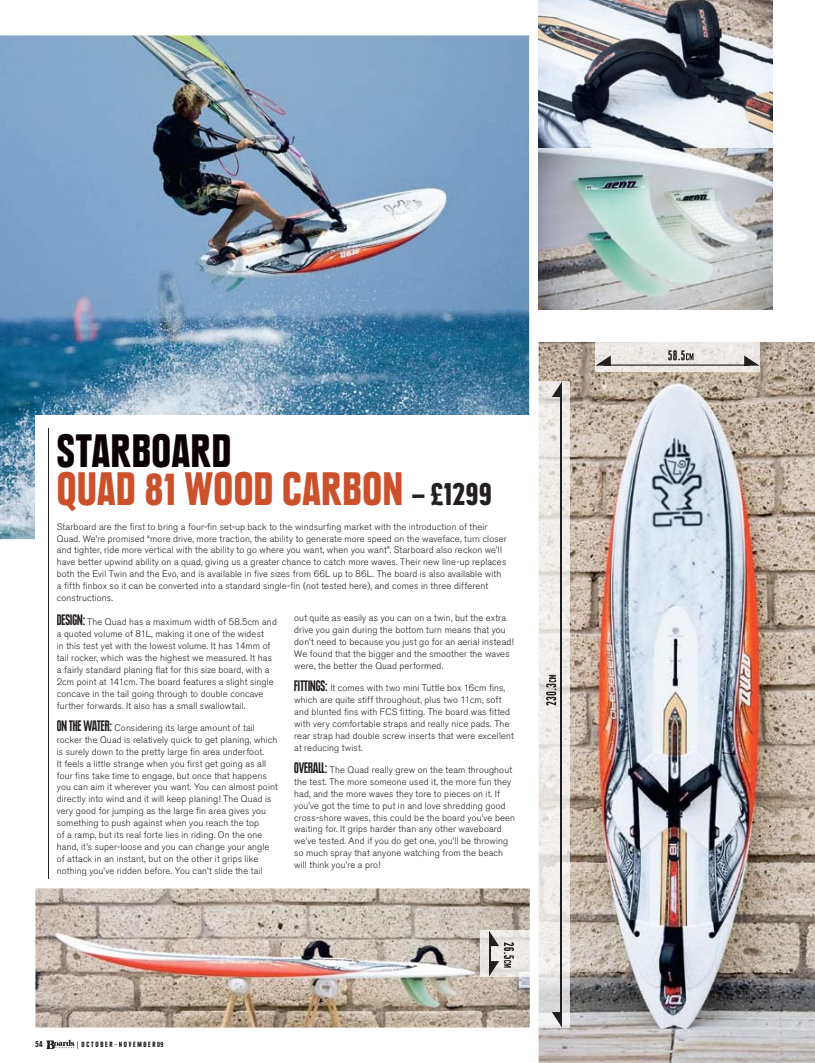
<style>
.page{position:relative;width:815px;height:1063px;background:#fff}
.page>*{position:absolute;margin:0;border:0;box-sizing:border-box;transform-origin:0 0}
.t1{font:900 condensed 46.25px "Plak";letter-spacing:.02em;color:#cb512c}
.t2{font:900 condensed 46.12px "Plak";letter-spacing:.03em;color:#0a0203}
.t3{font:300 9.38px/11.9px "Akzidenz Grotesk BE";letter-spacing:.015em;color:#231f20}
.t4{font:900 condensed 8.75px "Plak";color:#231f20}
.t5{font:900 condensed 7.5px "Plak";letter-spacing:.23em;color:#231f20}
.s1{font-size:32.25px;color:#231f20}
.s2{font-family:"Plak";font-weight:900;font-stretch:extra-condensed;font-size:15px}
</style>
<div class="page">
<img style="left:539px;top:342px;width:276px;height:721px">
<img style="left:35px;top:888px;width:495px;height:140px">
<img style="left:0;top:35px;width:529px;height:504px">
<div style="left:35px;top:415px;width:498px;height:389px;background:#fff"></div>
<img style="left:539px;top:0;width:233px;height:148px">
<img style="left:539px;top:148px;width:233px;height:161px">
<hr style="left:48px;top:804px;width:1px;height:75px;background:#231f20">
<hr style="left:48px;top:428px;width:1px;height:376px;background:#231f20">
<svg style="left:538px;top:382px;width:1px;height:646px"></svg>
<img style="left:539px;top:382px;width:31px;height:646px">
<img style="left:480px;top:930px;width:50px;height:47px">
<img style="left:595px;top:342px;width:165px;height:30px">
<img style="left:561px;top:397px;width:1px;height:615px">
<img style="left:552px;top:382px;width:10px;height:15px">
<img style="left:552px;top:1012px;width:10px;height:16px">
<img style="left:611px;top:364px;width:133px;height:2px">
<img style="left:744px;top:356px;width:16px;height:10px">
<img style="left:595px;top:356px;width:16px;height:10px">
<svg style="left:605px;top:364px;width:6px;height:2px"></svg>
<img style="left:546px;top:684px;width:10px;height:22px">
<svg style="left:549px;top:675px;width:7px;height:7px"></svg>
<img style="left:668px;top:350px;width:17px;height:10px">
<svg style="left:686px;top:353px;width:7px;height:7px"></svg>
<img style="left:504px;top:942px;width:10px;height:17px">
<svg style="left:504px;top:960px;width:7px;height:8px"></svg>
<img style="left:489px;top:961px;width:10px;height:16px">
<img style="left:489px;top:931px;width:10px;height:15px">
<svg style="left:489px;top:937px;width:1px;height:25px"></svg>
<svg style="left:46px;top:1040px;width:28px;height:9px"></svg>
<h2 class="t2" style="left:57px;top:424px;width:176px">STARBOARD</h2>
<h1 class="t1" style="left:57px;top:462px;width:436px">QUAD 81 WOOD CARBON <span class="s1">– £1299</span></h1>
<p class="t3" style="left:57px;top:521px;width:451px">Starboard are the first to bring a four-fin set-up back to the windsurfing market with the introduction of their Quad. We’re promised “more drive, more traction, the ability to generate more speed on the waveface, turn closer and tighter, ride more vertical with the ability to go where you want, when you want”. Starboard also reckon we’ll have better upwind ability on a quad, giving us a greater chance to catch more waves. Their new line-up replaces both the Evil Twin and the Evo, and is available in five sizes from 66L up to 86L. The board is also available with a fifth finbox so it can be converted into a standard single-fin (not tested here), and comes in three different constructions.</p>
<p class="t3" style="left:57px;top:616px;width:222px"><span class="s2">DESIGN:</span> The Quad has a maximum width of 58.5cm and a quoted volume of 81L, making it one of the widest<br>in this test yet with the lowest volume. It has 14mm of tail rocker, which was the highest we measured. It has a fairly standard planing flat for this size board, with a 2cm point at 141cm. The board features a slight single concave in the tail going through to double concave further forwards. It also has a small swallowtail.</p>
<p class="t3" style="left:57px;top:722px;width:222px"><span class="s2">ON THE WATER:</span> Considering its large amount of tail rocker the Quad is relatively quick to get planing, which is surely down to the pretty large fin area underfoot.<br>It feels a little strange when you first get going as all four fins take time to engage, but once that happens you can aim it wherever you want. You can almost point directly into wind and it will keep planing! The Quad is very good for jumping as the large fin area gives you something to push against when you reach the top<br>of a ramp, but its real forte lies in riding. On the one hand, it’s super-loose and you can change your angle of attack in an instant, but on the other it grips like nothing you’ve ridden before. You can’t slide the tail</p>
<p class="t3" style="left:294px;top:612px;width:221px">out quite as easily as you can on a twin, but the extra drive you gain during the bottom turn means that you don’t need to because you just go for an aerial instead!<br>We found that the bigger and the smoother the waves were, the better the Quad performed.</p>
<p class="t3" style="left:294px;top:682px;width:221px"><span class="s2">FITTINGS:</span> It comes with two mini Tuttle box 16cm fins, which are quite stiff throughout, plus two 11cm, soft and blunted fins with FCS fitting. The board was fitted with very comfortable straps and really nice pads. The rear strap had double screw inserts that were excellent at reducing twist.</p>
<p class="t3" style="left:294px;top:764px;width:222px"><span class="s2">OVERALL:</span> The Quad really grew on the team throughout the test. The more someone used it, the more fun they had, and the more waves they tore to pieces on it. If you’ve got the time to put in and love shredding good cross-shore waves, this could be the board you’ve been waiting for. It grips harder than any other waveboard we’ve tested. And if you do get one, you’ll be throwing so much spray that anyone watching from the beach will think you’re a pro!</p>
<p class="t4" style="left:35px;top:1038px;width:9px">54</p>
<p class="t5" style="left:77px;top:1040px;width:88px">| OCTOBER–NOVEMBER09</p>
</div>
